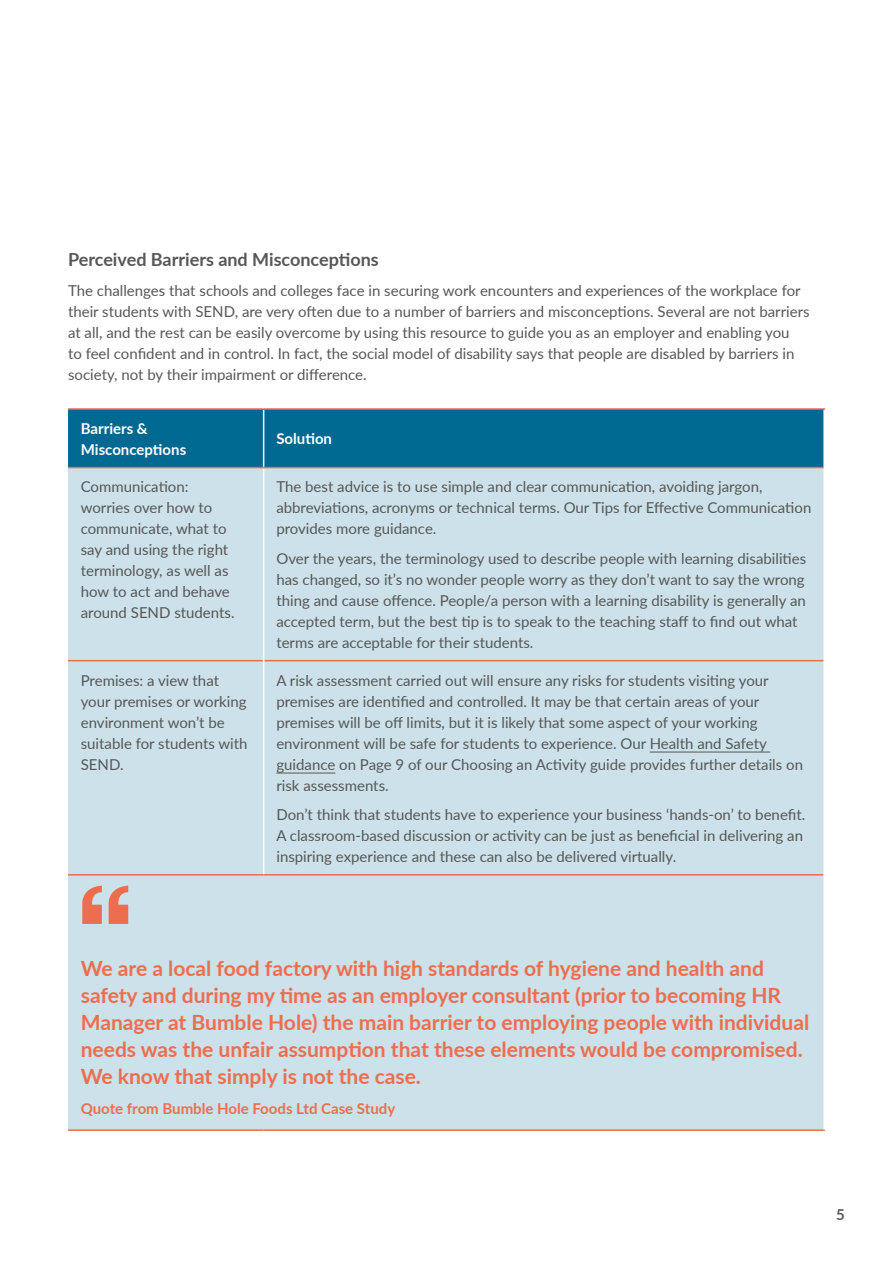
<style>
.page{position:relative;width:893px;height:1263px;background:#fff}
.page>*{position:absolute;margin:0;border:0;box-sizing:border-box;transform-origin:0 0}
.t1{font:700 21px/27px "Lato";color:#ed6e4f}
.t2{font:700 18px "Lato";color:#575756}
.t3{font:15px/21px "Lato";color:#575756}
.t4{font:700 15px "Lato";color:#ed6e4f}
.t5{font:700 15px/21px "Lato";color:#fff}
.t6{font:700 15px "Lato";color:#575756}
</style>
<div class="page">
<div style="left:68px;top:410px;width:755px;height:57px;background:#006992"></div>
<div style="left:68px;top:468px;width:755px;height:661px;background:#cce1e9"></div>
<hr style="left:68px;top:660px;width:195px;height:1px;background:#ed6e4f">
<hr style="left:264px;top:660px;width:559px;height:1px;background:#ed6e4f">
<hr style="left:68px;top:874px;width:196px;height:1px;background:#ed6e4f">
<hr style="left:264px;top:874px;width:559px;height:1px;background:#ed6e4f">
<hr style="left:68px;top:1129px;width:196px;height:2px;background:#ed6e4f">
<hr style="left:264px;top:1129px;width:561px;height:2px;background:#ed6e4f">
<hr style="left:263px;top:410px;width:1px;height:57px;background:#fff">
<hr style="left:263px;top:468px;width:1px;height:193px;background:#fff">
<hr style="left:263px;top:661px;width:1px;height:213px;background:#fff">
<hr style="left:68px;top:408px;width:196px;height:2px;background:#ed6e4f">
<hr style="left:264px;top:408px;width:561px;height:2px;background:#ed6e4f">
<hr style="left:68px;top:467px;width:196px;height:1px;background:#ed6e4f">
<hr style="left:264px;top:467px;width:559px;height:1px;background:#ed6e4f">
<hr style="left:650px;top:752px;width:120px;height:1px;background:#575756">
<hr style="left:276px;top:773px;width:59px;height:1px;background:#575756">
<svg style="left:80px;top:885px;width:48px;height:39px;background:#e09a8b"></svg>
<p class="t2" style="left:68px;top:247px;width:312px">Perceived Barriers and Misconceptions</p>
<p class="t3" style="left:68px;top:279px;width:743px">The challenges that schools and colleges face in securing work encounters and experiences of the workplace for their students with SEND, are very often due to a number of barriers and misconceptions. Several are not barriers at all, and the rest can be easily overcome by using this resource to guide you as an employer and enabling you<br>to feel confident and in control. In fact, the social model of disability says that people are disabled by barriers in society, not by their impairment or difference.</p>
<p class="t5" style="left:81px;top:417px;width:107px">Barriers &amp;<br>Misconceptions</p>
<p class="t5" style="left:276px;top:428px;width:57px">Solution</p>
<p class="t3" style="left:81px;top:476px;width:155px">Communication: worries over how to communicate, what to say and using the right terminology, as well as how to act and behave around SEND students.</p>
<p class="t3" style="left:276px;top:476px;width:536px">The best advice is to use simple and clear communication, avoiding jargon, abbreviations, acronyms or technical terms. Our Tips for Effective Communication provides more guidance.</p>
<p class="t3" style="left:276px;top:547px;width:531px">Over the years, the terminology used to describe people with learning disabilities has changed, so it’s no wonder people worry as they don’t want to say the wrong thing and cause offence. People/a person with a learning disability is generally an accepted term, but the best tip is to speak to the teaching staff to find out what terms are acceptable for their students.</p>
<p class="t3" style="left:81px;top:669px;width:168px">Premises: a view that your premises or working environment won’t be suitable for students with<br>SEND.</p>
<p class="t3" style="left:276px;top:669px;width:528px">A risk assessment carried out will ensure any risks for students visiting your premises are identified and controlled. It may be that certain areas of your premises will be off limits, but it is likely that some aspect of your working environment will be safe for students to experience. Our Health and Safety guidance on Page 9 of our Choosing an Activity guide provides further details on risk assessments.</p>
<p class="t3" style="left:276px;top:803px;width:530px">Don’t think that students have to experience your business ‘hands-on’ to benefit.<br>A classroom-based discussion or activity can be just as beneficial in delivering an inspiring experience and these can also be delivered virtually.</p>
<p class="t1" style="left:81px;top:954px;width:730px">We are a local food factory with high standards of hygiene and health and safety and during my time as an employer consultant (prior to becoming HR Manager at Bumble Hole) the main barrier to employing people with individual needs was the unfair assumption that these elements would be compromised.<br>We know that simply is not the case.</p>
<p class="t4" style="left:81px;top:1097px;width:316px">Quote from Bumble Hole Foods Ltd Case Study</p>
<p class="t6" style="left:836px;top:1203px;width:10px">5</p>
</div>
